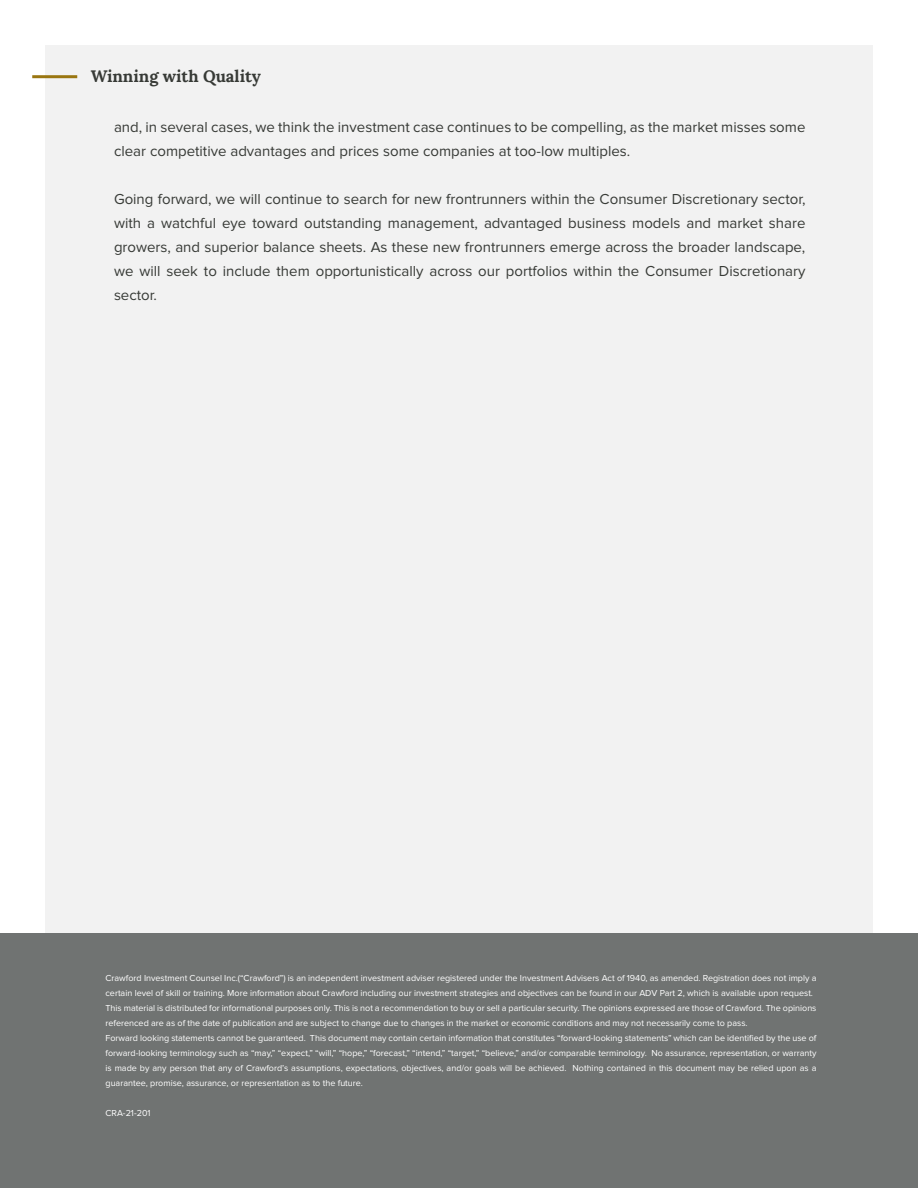
<style>
.page{position:relative;width:918px;height:1188px;background:#fff}
.page>*{position:absolute;margin:0;border:0;box-sizing:border-box;transform-origin:0 0}
.t1{font:700 16.5px "Lora";color:#373a36}
.t2{font:15px/24px "Proxima Nova";color:#373a36}
.t3{font:9px/15px "Proxima Nova";color:#fff}
</style>
<div class="page">
<div style="left:45px;top:45px;width:828px;height:1098px;background:#f2f2f2"></div>
<hr style="left:32px;top:75px;width:45px;height:3px;background:#9a7611">
<div style="left:0;top:933px;width:918px;height:255px;background:#707372"></div>
<p class="t1" style="left:91px;top:65px;width:172px">Winning with Quality</p>
<p class="t2" style="left:114px;top:115px;width:693px">and, in several cases, we think the investment case continues to be compelling, as the market misses some clear competitive advantages and prices some companies at too-low multiples.</p>
<p class="t2" style="left:114px;top:187px;width:693px;text-align:justify">Going forward, we will continue to search for new frontrunners within the Consumer Discretionary sector, with a watchful eye toward outstanding management, advantaged business models and market share growers, and superior balance sheets. As these new frontrunners emerge across the broader landscape, we will seek to include them opportunistically across our portfolios within the Consumer Discretionary sector.</p>
<p class="t3" style="left:106px;top:971px;width:713px">Crawford Investment Counsel Inc.(“Crawford”) is an independent investment adviser registered under the Investment Advisers Act of 1940, as amended. Registration does not imply a certain level of skill or training. More information about Crawford including our investment strategies and objectives can be found in our ADV Part 2, which is available upon request.</p>
<p class="t3" style="left:106px;top:1001px;width:712px">This material is distributed for informational purposes only. This is not a recommendation to buy or sell a particular security. The opinions expressed are those of Crawford. The opinions referenced are as of the date of publication and are subject to change due to changes in the market or economic conditions and may not necessarily come to pass.</p>
<p class="t3" style="left:106px;top:1031px;width:712px;text-align:justify">Forward looking statements cannot be guaranteed. This document may contain certain information that constitutes “forward-looking statements” which can be identified by the use of forward-looking terminology such as “may,” “expect,” “will,” “hope,” “forecast,” “intend,” “target,” “believe,” and/or comparable terminology. No assurance, representation, or warranty is made by any person that any of Crawford’s assumptions, expectations, objectives, and/or goals will be achieved. Nothing contained in this document may be relied upon as a guarantee, promise, assurance, or representation as to the future.</p>
<p class="t3" style="left:106px;top:1106px;width:47px">CRA-21-201</p>
</div>
